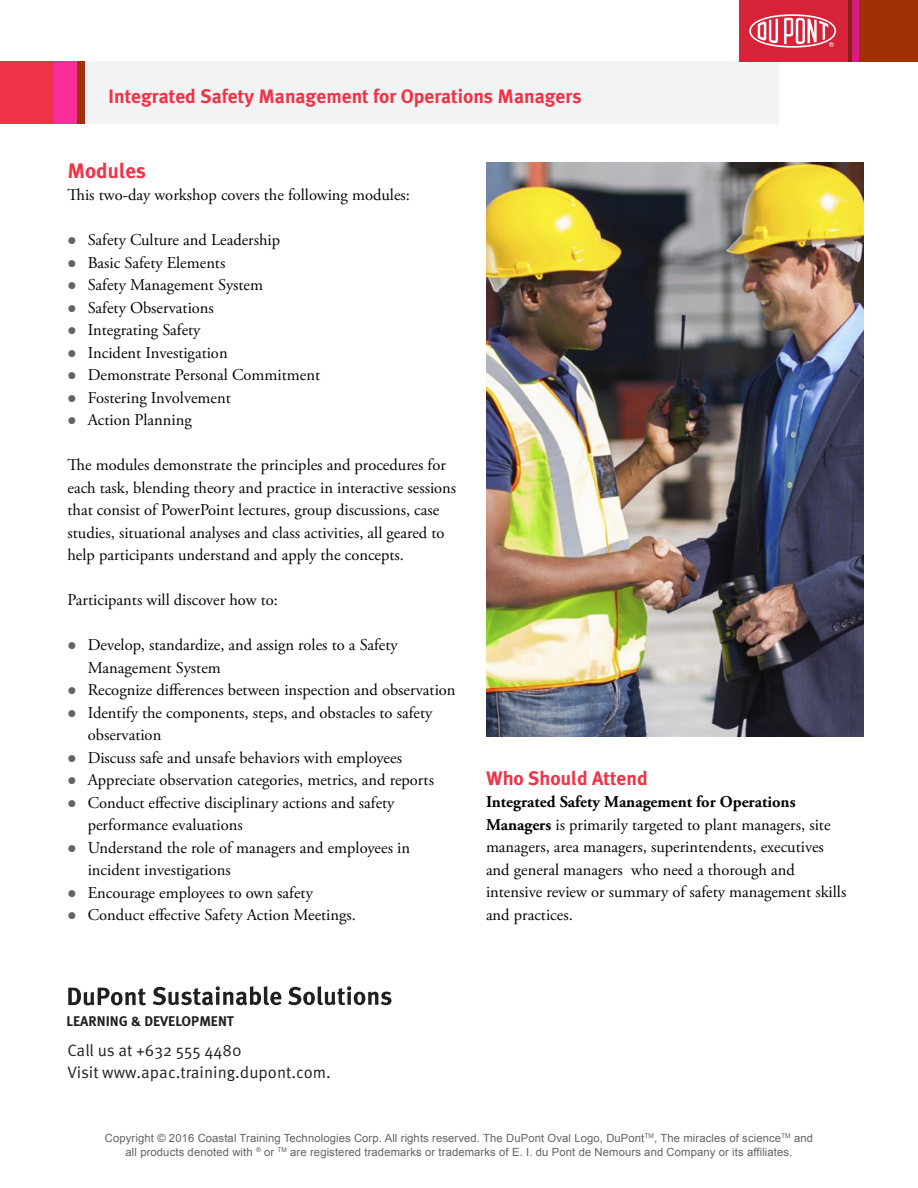
<style>
.page{position:relative;width:918px;height:1188px;background:#fff}
.page>*{position:absolute;margin:0;border:0;box-sizing:border-box;transform-origin:0 0}
.t1{font:700 21px "Meta Plus";color:#ef3447}
.t2{font:700 19.5px "Meta Plus";color:#ef3447}
.t3{font:16.5px/22.5px "Adobe Garamond Pro";color:#040503}
.t4{font:16.5px "Meta Pro";color:#231f20}
.t5{font:700 14.1px "Meta Pro";color:#231f20}
.t6{font:12px/22.5px "Wingdings";color:#636366;text-align:justify}
.t7{font:11.25px "Arial";letter-spacing:.01em;color:#636366}
.s1{font-weight:700}
</style>
<div class="page">
<div style="left:86px;top:62px;width:693px;height:62px;background:#f2f3f4"></div>
<div style="left:76px;top:62px;width:10px;height:62px;background:#a03106"></div>
<div style="left:54px;top:62px;width:22px;height:62px;background:#f72d9b"></div>
<div style="left:0;top:62px;width:54px;height:62px;background:#ef3447"></div>
<div style="left:859px;top:0;width:59px;height:62px;background:#a03106"></div>
<div style="left:852px;top:0;width:7px;height:62px;background:#d91c83"></div>
<hr style="left:848px;top:0;width:4px;height:62px;background:#872019">
<div style="left:739px;top:0;width:109px;height:62px;background:#d62338"></div>
<svg style="left:749px;top:14px;width:87px;height:34px"></svg>
<img style="left:486px;top:162px;width:378px;height:575px">
<svg style="left:68px;top:988px;width:78px;height:17px"></svg>
<svg style="left:153px;top:986px;width:128px;height:19px"></svg>
<svg style="left:288px;top:986px;width:104px;height:19px"></svg>
<p class="t2" style="left:108px;top:85px;width:475px">Integrated Safety Management for Operations Managers</p>
<p class="t1" style="left:68px;top:158px;width:80px">Modules</p>
<p class="t3" style="left:68px;top:184px;width:344px">This two-day workshop covers the following modules:</p>
<p class="t3" style="left:88px;top:229px;width:194px">Safety Culture and Leadership</p>
<p class="t3" style="left:88px;top:252px;width:139px">Basic Safety Elements</p>
<p class="t3" style="left:88px;top:274px;width:177px">Safety Management System</p>
<p class="t3" style="left:88px;top:297px;width:128px">Safety Observations</p>
<p class="t3" style="left:88px;top:319px;width:114px">Integrating Safety</p>
<p class="t3" style="left:88px;top:342px;width:141px">Incident Investigation</p>
<p class="t3" style="left:88px;top:364px;width:234px">Demonstrate Personal Commitment</p>
<p class="t3" style="left:88px;top:387px;width:145px">Fostering Involvement</p>
<p class="t3" style="left:88px;top:409px;width:106px">Action Planning</p>
<p class="t3" style="left:68px;top:454px;width:390px">The modules demonstrate the principles and procedures for each task, blending theory and practice in interactive sessions that consist of PowerPoint lectures, group discussions, case studies, situational analyses and class activities, all geared to help participants understand and apply the concepts.</p>
<p class="t3" style="left:68px;top:589px;width:212px">Participants will discover how to:</p>
<p class="t3" style="left:88px;top:634px;width:312px">Develop, standardize, and assign roles to a Safety<br>Management System</p>
<p class="t3" style="left:88px;top:679px;width:369px">Recognize differences between inspection and observation</p>
<p class="t3" style="left:88px;top:702px;width:346px">Identify the components, steps, and obstacles to safety observation</p>
<p class="t3" style="left:88px;top:747px;width:316px">Discuss safe and unsafe behaviors with employees</p>
<p class="t3" style="left:88px;top:769px;width:348px">Appreciate observation categories, metrics, and reports</p>
<p class="t3" style="left:88px;top:792px;width:308px">Conduct effective disciplinary actions and safety performance evaluations</p>
<p class="t3" style="left:88px;top:837px;width:324px">Understand the role of managers and employees in incident investigations</p>
<p class="t3" style="left:88px;top:882px;width:227px">Encourage employees to own safety</p>
<p class="t3" style="left:88px;top:904px;width:270px">Conduct effective Safety Action Meetings.</p>
<p class="t6" style="left:68px;top:230px;width:10px">● ● ● ● ● ● ● ● ●</p>
<p class="t6" style="left:68px;top:635px;width:10px">●</p>
<p class="t6" style="left:68px;top:747px;width:10px">● ● ●</p>
<p class="t6" style="left:68px;top:837px;width:10px">●</p>
<p class="t2" style="left:486px;top:767px;width:163px">Who Should Attend</p>
<p class="t3" style="left:486px;top:792px;width:346px"><span class="s1">Integrated Safety Management for Operations<br>Managers</span> is primarily targeted to plant managers, site managers, area managers, superintendents, executives</p>
<p class="t3" style="left:486px;top:859px;width:310px">and general managers who need a thorough and</p>
<p class="t3" style="left:486px;top:882px;width:362px">intensive review or summary of safety management skills and practices.</p>
<p class="t5" style="left:66px;top:1012px;width:169px">LEARNING &amp; DEVELOPMENT</p>
<p class="t4" style="left:68px;top:1040px;width:176px">Call us at +632 555 4480</p>
<p class="t4" style="left:68px;top:1062px;width:265px">Visit www.apac.training.dupont.com.</p>
<p class="t7" style="left:105px;top:1131px;width:710px">Copyright © 2016 Coastal Training Technologies Corp. All rights reserved. The DuPont Oval Logo, DuPont<sup>TM</sup>, The miracles of science<sup>TM</sup> and</p>
<p class="t7" style="left:126px;top:1144px;width:668px">all products denoted with <sup>®</sup> or <sup>TM</sup> are registered trademarks or trademarks of E. I. du Pont de Nemours and Company or its affiliates.</p>
</div>
